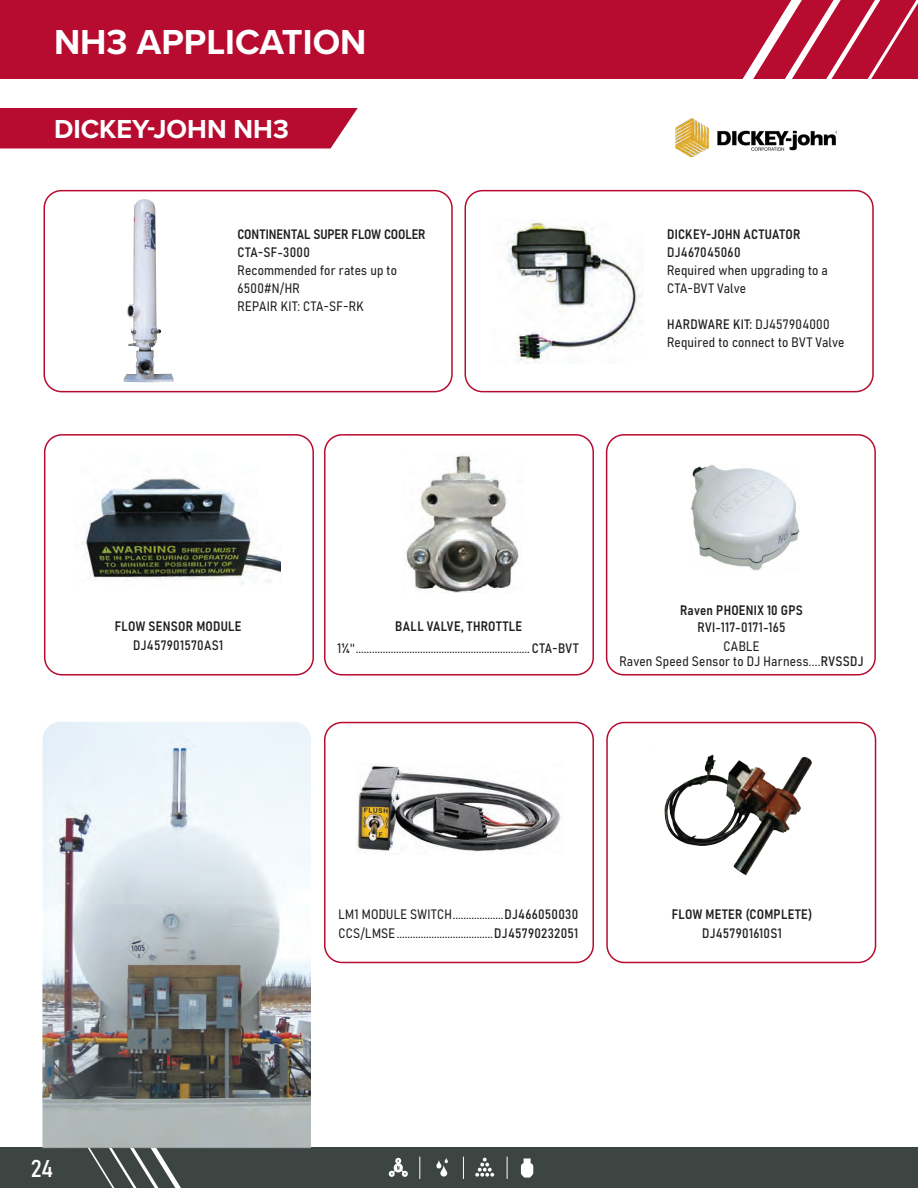
<style>
.page{position:relative;width:918px;height:1188px;background:#fff}
.page>*{position:absolute;margin:0;border:0;box-sizing:border-box;transform-origin:0 0}
.t1{font:700 36px "Proxima Nova";color:#fff}
.t2{font:700 27px "Proxima Nova";color:#fff}
.t3{font:24px "Bahnschrift";color:#fff}
._2_Col_text_box_-_2{font:13.5px/18px "Bahnschrift";letter-spacing:.02em;color:#231f20}
.Page_Head{font:13.5px "Bahnschrift";letter-spacing:.02em;color:#231f20}
._2_Col_text_box_-_2-2{font:13.5px/18px "Bahnschrift";color:#231f20}
.s1{font-family:"Calibri"}
</style>
<div class="page">
<div style="left:44px;top:190px;width:409px;height:202px;border:2px solid #b80b30;border-radius:17px"></div>
<div style="left:465px;top:190px;width:409px;height:202px;border:2px solid #b80b30;border-radius:17px"></div>
<div style="left:324px;top:434px;width:270px;height:242px;border:2px solid #b80b30;border-radius:17px"></div>
<div style="left:606px;top:722px;width:270px;height:241px;border:2px solid #b80b30;border-radius:17px"></div>
<div style="left:44px;top:434px;width:270px;height:242px;border:2px solid #b80b30;border-radius:17px"></div>
<div style="left:324px;top:722px;width:270px;height:241px;border:2px solid #b80b30;border-radius:17px"></div>
<div style="left:606px;top:434px;width:270px;height:242px;border:2px solid #b80b30;border-radius:17px"></div>
<div style="left:0;top:1148px;width:918px;height:40px;background:#3c4542"></div>
<svg style="left:82px;top:1148px;width:107px;height:40px"></svg>
<svg style="left:475px;top:1158px;width:19px;height:19px"></svg>
<svg style="left:445px;top:1157px;width:3px;height:6px"></svg>
<svg style="left:436px;top:1159px;width:5px;height:9px"></svg>
<svg style="left:440px;top:1164px;width:7px;height:13px"></svg>
<svg style="left:521px;top:1158px;width:12px;height:20px"></svg>
<svg style="left:389px;top:1158px;width:19px;height:19px"></svg>
<svg style="left:463px;top:1157px;width:1px;height:22px"></svg>
<svg style="left:419px;top:1157px;width:1px;height:22px"></svg>
<svg style="left:507px;top:1157px;width:1px;height:22px"></svg>
<div style="left:0;top:108px;width:358px;height:40px;background:#b80b30"></div>
<img style="left:504px;top:222px;width:138px;height:141px">
<img style="left:124px;top:199px;width:50px;height:183px">
<img style="left:81px;top:476px;width:200px;height:108px">
<img style="left:357px;top:764px;width:206px;height:88px">
<img style="left:691px;top:465px;width:108px;height:106px">
<img style="left:406px;top:455px;width:113px;height:138px">
<img style="left:664px;top:754px;width:148px;height:122px">
<img style="left:42px;top:722px;width:269px;height:426px">
<img style="left:675px;top:118px;width:162px;height:38px">
<div style="left:0;top:0;width:918px;height:79px;background:#b80b30"></div>
<svg style="left:742px;top:0;width:176px;height:79px"></svg>
<p class="t1" style="left:54px;top:15px;width:314px">NH3 APPLICATION</p>
<p class="t2" style="left:54px;top:108px;width:236px">DICKEY-JOHN NH3</p>
<p class="_2_Col_text_box_-_2-2" style="left:238px;top:225px;width:190px">CONTINENTAL SUPER FLOW COOLER<br>CTA-SF-3000</p>
<p class="_2_Col_text_box_-_2" style="left:238px;top:261px;width:161px">Recommended for rates up to<br>6500#N/HR</p>
<p class="Page_Head" style="left:238px;top:296px;width:128px">REPAIR KIT: CTA-SF-RK</p>
<p class="_2_Col_text_box_-_2" style="left:667px;top:225px;width:135px">DICKEY-JOHN ACTUATOR<br>DJ467045060</p>
<p class="_2_Col_text_box_-_2" style="left:667px;top:261px;width:162px">Required when upgrading to a<br>CTA-BVT Valve</p>
<p class="Page_Head" style="left:667px;top:314px;width:164px">HARDWARE KIT: DJ457904000</p>
<p class="Page_Head" style="left:667px;top:332px;width:179px">Required to connect to BVT Valve</p>
<p class="_2_Col_text_box_-_2" style="left:115px;top:616px;width:128px">FLOW SENSOR MODULE</p>
<p class="_2_Col_text_box_-_2" style="left:133px;top:636px;width:92px">DJ457901570AS1</p>
<p class="t3" style="left:31px;top:1151px;width:24px">24</p>
<p class="_2_Col_text_box_-_2" style="left:395px;top:616px;width:128px">BALL VALVE, THROTTLE</p>
<p class="_2_Col_text_box_-_2" style="left:337px;top:639px;width:243px">1¼<span class="s1">"</span>................................................................. CTA-BVT</p>
<p class="_2_Col_text_box_-_2" style="left:680px;top:600px;width:124px">Raven PHOENIX 10 GPS</p>
<p class="_2_Col_text_box_-_2" style="left:698px;top:617px;width:89px">RVI-117-0171-165</p>
<p class="_2_Col_text_box_-_2" style="left:619px;top:638px;width:246px;line-height:15px;text-align:center">CABLE<br>Raven Speed Sensor to DJ Harness....RVSSDJ</p>
<p class="_2_Col_text_box_-_2" style="left:339px;top:904px;width:241px">LM1 MODULE SWITCH...................DJ466050030</p>
<p class="_2_Col_text_box_-_2" style="left:339px;top:924px;width:241px">CCS/LMSE....................................DJ45790232051</p>
<p class="_2_Col_text_box_-_2" style="left:672px;top:904px;width:142px">FLOW METER (COMPLETE)</p>
<p class="_2_Col_text_box_-_2" style="left:702px;top:924px;width:81px">DJ457901610S1</p>
</div>
